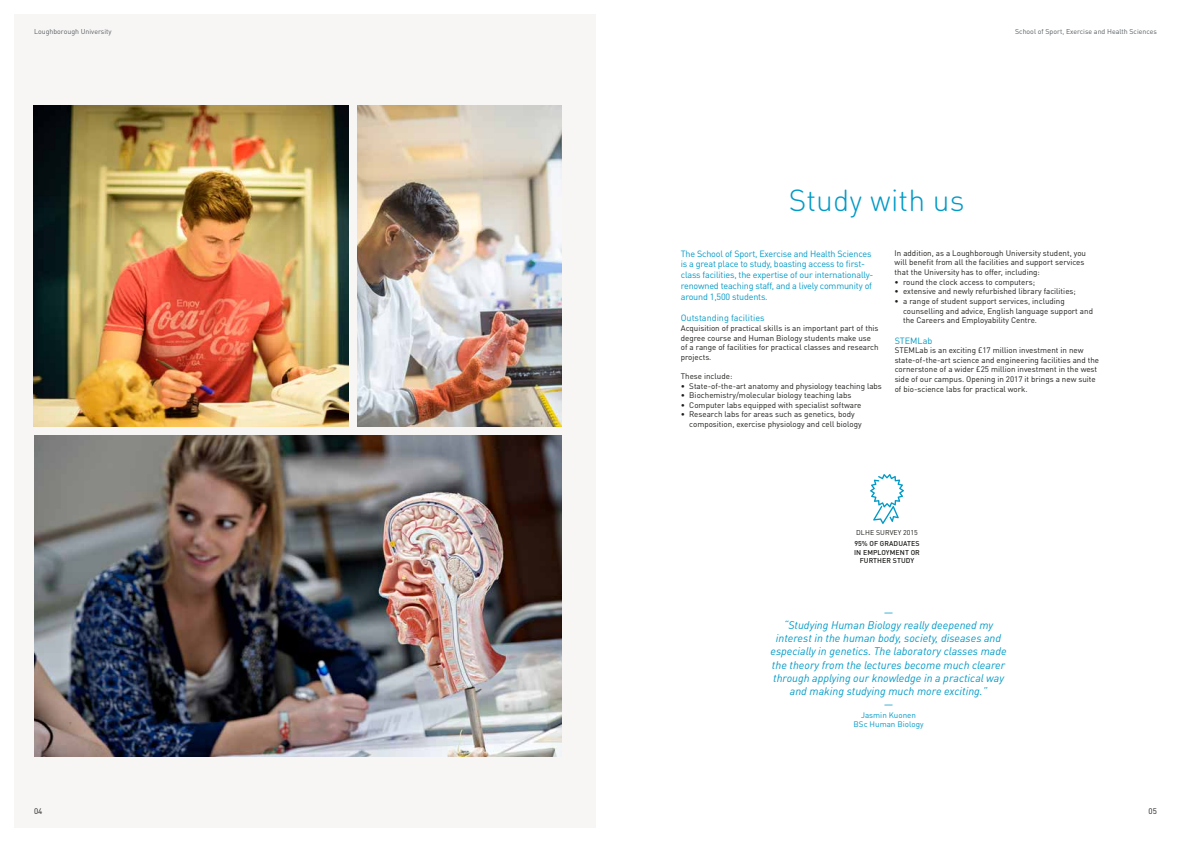
<style>
.page{position:relative;width:1191px;height:842px;background:#fff}
.page>*{position:absolute;margin:0;border:0;box-sizing:border-box;transform-origin:0 0}
.t1{font:300 30px "DIN Round OT";color:#009ac7}
.t2{font:italic 11px/13.2px "DINOT";color:#009ac7;text-align:center}
.t3{font:9px/10.8px "DINOT";letter-spacing:-.02em;color:#009ac7}
.t4{font:9px "DINOT";color:#009ac7}
.t5{font:8px/9.6px "DINOT";color:#1d1d1b}
.t6{font:8px/9.6px "DIN Round OT";color:#009ac7;text-align:center}
.t7{font:7px "DINOT";color:#575e62}
.t8{font:500 7px/8.4px "DINOT";letter-spacing:.01em;color:#1d1d1b;text-align:center}
.t9{font:7px "DINOT";letter-spacing:.01em;color:#1d1d1b}
</style>
<div class="page">
<div style="left:14px;top:14px;width:581px;height:814px;background:#f8f6f5"></div>
<img style="left:34px;top:105px;width:314px;height:322px">
<img style="left:357px;top:105px;width:204px;height:322px">
<img style="left:34px;top:435px;width:527px;height:322px">
<svg style="left:870px;top:474px;width:34px;height:50px"></svg>
<p class="t7" style="left:34px;top:27px;width:79px">Loughborough University</p>
<p class="t5" style="left:34px;top:806px;width:10px">04</p>
<p class="t7" style="left:1015px;top:27px;width:143px">School of Sport, Exercise and Health Sciences</p>
<h1 class="t1" style="left:789px;top:182px;width:177px">Study with us</h1>
<p class="t3" style="left:681px;top:248px;width:194px">The School of Sport, Exercise and Health Sciences is a great place to study, boasting access to first&shy;class facilities, the expertise of our internationally&shy;renowned teaching staff, and a lively community of around 1,500 students.</p>
<p class="t4" style="left:681px;top:313px;width:85px">Outstanding facilities</p>
<p class="t5" style="left:681px;top:323px;width:199px">Acquisition of practical skills is an important part of this degree course and Human Biology students make use of a range of facilities for practical classes and research projects.</p>
<p class="t5" style="left:681px;top:371px;width:53px">These include:</p>
<p class="t5" style="left:681px;top:381px;width:203px">• State-of-the-art anatomy and physiology teaching labs</p>
<p class="t5" style="left:681px;top:390px;width:172px">• Biochemistry/molecular biology teaching labs</p>
<p class="t5" style="left:681px;top:400px;width:182px">• Computer labs equipped with specialist software</p>
<p class="t5" style="left:689px;top:410px;width:174px;text-indent:-9px">• Research labs for areas such as genetics, body composition, exercise physiology and cell biology</p>
<p class="t5" style="left:894px;top:248px;width:193px">In addition, as a Loughborough University student, you will benefit from all the facilities and support services that the University has to offer, including:</p>
<p class="t5" style="left:894px;top:277px;width:142px">• round the clock access to computers;</p>
<p class="t5" style="left:894px;top:286px;width:183px">• extensive and newly refurbished library facilities;</p>
<p class="t5" style="left:903px;top:296px;width:191px;text-indent:-9px">• a range of student support services, including counselling and advice, English language support and the Careers and Employability Centre.</p>
<p class="t4" style="left:894px;top:335px;width:39px">STEMLab</p>
<p class="t5" style="left:894px;top:345px;width:206px">STEMLab is an exciting £17 million investment in new state-of-the-art science and engineering facilities and the cornerstone of a wider £25 million investment in the west side of our campus. Opening in 2017 it brings a new suite of bio-science labs for practical work.</p>
<p class="t9" style="left:856px;top:528px;width:63px">DLHE SURVEY 2015</p>
<p class="t8" style="left:854px;top:539px;width:67px">95% OF GRADUATES<br>IN EMPLOYMENT OR<br>FURTHER STUDY</p>
<p class="t2" style="left:770px;top:605px;width:238px">—<br>“Studying Human Biology really deepened my interest in the human body, society, diseases and especially in genetics. The laboratory classes made the theory from the lectures become much clearer through applying our knowledge in a practical way and making studying much more exciting.”<br>—</p>
<p class="t6" style="left:853px;top:710px;width:71px">Jasmin Kuonen<br>BSc Human Biology</p>
<p class="t5" style="left:1148px;top:806px;width:10px">05</p>
</div>
